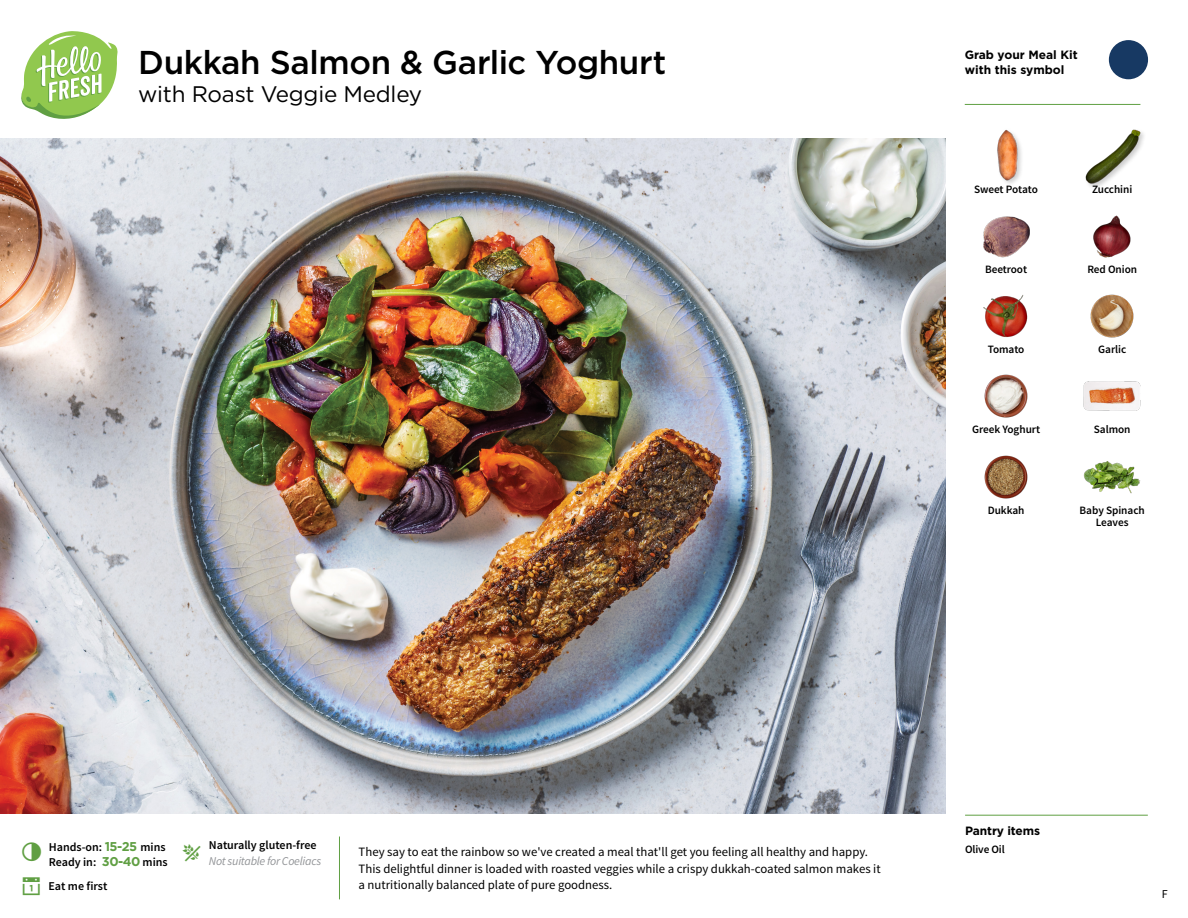
<style>
.page{position:relative;width:1188px;height:918px;background:#fff}
.page>*{position:absolute;margin:0;border:0;box-sizing:border-box;transform-origin:0 0}
.t1{font:500 33px "Gotham";letter-spacing:-.01em;color:#000}
.t2{font:22.5px "Gotham";letter-spacing:-.01em;color:#000}
.t3{font:12.75px/16.5px "Source Sans Pro";color:#000}
.t4{font:600 12px/15px "Source Sans Pro";color:#000}
.t5{font:700 12px/15px "Gotham";color:#000}
.t6{font:italic 12px "Source Sans Pro";letter-spacing:-.02em;color:#939598}
.t7{font:12px "Source Sans Pro";color:#000}
.t8{font:600 11.25px/12px "Source Sans Pro";letter-spacing:-.005em;color:#000;text-align:center}
.s1{font-family:"Gotham";font-weight:700;font-size:12.75px;color:#609f43}
</style>
<div class="page">
<img style="left:0;top:139px;width:945px;height:675px">
<img style="left:1090px;top:294px;width:44px;height:44px">
<img style="left:1084px;top:381px;width:57px;height:30px">
<img style="left:984px;top:374px;width:44px;height:44px">
<img style="left:1084px;top:461px;width:57px;height:33px">
<img style="left:984px;top:455px;width:44px;height:44px">
<img style="left:983px;top:295px;width:45px;height:43px">
<img style="left:983px;top:216px;width:47px;height:42px">
<img style="left:1093px;top:215px;width:38px;height:43px">
<div style="left:996px;top:129px;width:28px;height:58px;background:#000;opacity:.2"></div>
<img style="left:996px;top:129px;width:28px;height:53px">
<div style="left:1085px;top:128px;width:63px;height:62px;background:#000;opacity:.2"></div>
<img style="left:1085px;top:128px;width:56px;height:57px">
<hr style="left:965px;top:815px;width:183px;height:1px;background:#609f43">
<svg style="left:21px;top:31px;width:97px;height:88px"></svg>
<hr style="left:965px;top:104px;width:175px;height:1px;background:#609f43">
<svg style="left:1108px;top:40px;width:41px;height:40px"></svg>
<h1 class="t1" style="left:138px;top:41px;width:530px">Dukkah Salmon &amp; Garlic Yoghurt</h1>
<h2 class="t2" style="left:138px;top:80px;width:286px">with Roast Veggie Medley</h2>
<p class="t5" style="left:965px;top:47px;width:115px">Grab your Meal Kit with this symbol</p>
<p class="t8" style="left:974px;top:184px;width:65px">Sweet Potato</p>
<p class="t8" style="left:1092px;top:184px;width:42px">Zucchini</p>
<p class="t8" style="left:985px;top:264px;width:44px">Beetroot</p>
<p class="t8" style="left:1087px;top:264px;width:51px">Red Onion</p>
<p class="t8" style="left:988px;top:344px;width:38px">Tomato</p>
<p class="t8" style="left:1098px;top:344px;width:30px">Garlic</p>
<p class="t8" style="left:972px;top:424px;width:69px">Greek Yoghurt</p>
<p class="t8" style="left:1094px;top:424px;width:38px">Salmon</p>
<p class="t8" style="left:988px;top:505px;width:38px">Dukkah</p>
<p class="t8" style="left:1080px;top:505px;width:67px">Baby Spinach<br>Leaves</p>
<p class="t4" style="left:49px;top:840px;width:120px">Hands-on: <span class="s1">15-25</span> mins<br>Ready in: <span class="s1">30-40</span> mins</p>
<p class="t4" style="left:48px;top:878px;width:60px">Eat me first</p>
<p class="t5" style="left:965px;top:823px;width:77px">Pantry items</p>
<p class="t4" style="left:209px;top:838px;width:109px">Naturally gluten-free</p>
<p class="t8" style="left:965px;top:843px;width:41px">Olive Oil</p>
<p class="t6" style="left:209px;top:854px;width:114px">Not suitable for Coeliacs</p>
<p class="t3" style="left:359px;top:844px;width:524px">They say to eat the rainbow so we've created a meal that'll get you feeling all healthy and happy.<br>This delightful dinner is loaded with roasted veggies while a crispy dukkah-coated salmon makes it a nutritionally balanced plate of pure goodness.</p>
<p class="t7" style="left:1162px;top:886px;width:7px">F</p>
</div>
